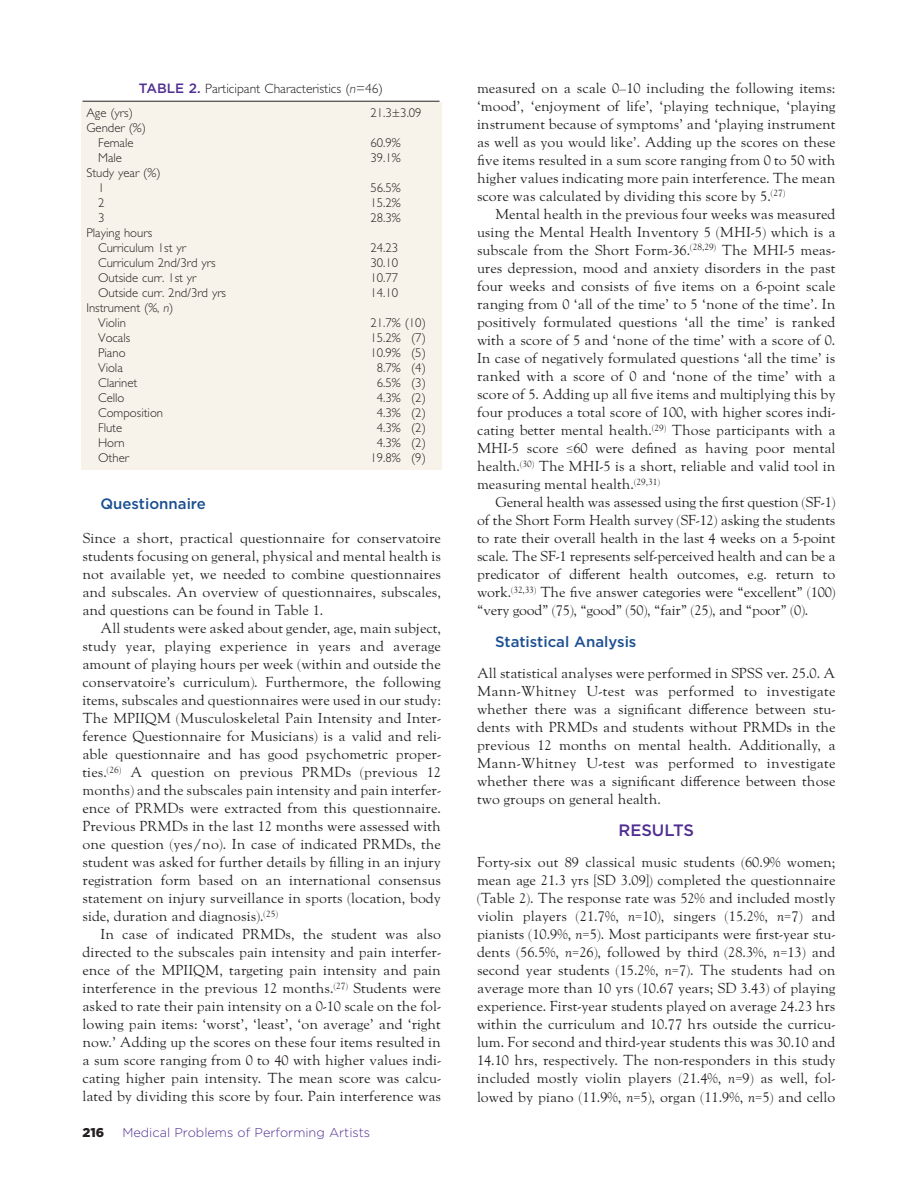
<style>
.page{position:relative;width:918px;height:1202px;background:#fff}
.page>*{position:absolute;margin:0;border:0;box-sizing:border-box;transform-origin:0 0}
.t1{font:500 16.5px "Gotham";color:#502e91}
.t2{font:500 15px "Gotham";color:#1b4f91}
.t3{font:14.25px/18px "LTC Goudy Oldstyle Pro";color:#231f20;text-align:justify}
.t4{font:300 13.5px "Gill Sans Std";color:#231f20}
.t5{font:300 12.75px "Gill Sans Std";color:#231f20}
.t6{font:300 12.75px "Gotham";color:#502e91}
.t7{font:900 12.75px "Gotham";color:#231f20}
.s1{font-family:"Gotham";font-weight:500;color:#502e91}
.s2{font-style:italic}
</style>
<div class="page">
<div style="left:81px;top:102px;width:360px;height:367px;background:#f8f3ea"></div>
<hr style="left:82px;top:101px;width:358px;height:1px;background:#231f20">
<p class="t4" style="left:139px;top:84px;width:246px"><span class="s1">TABLE 2.</span> Participant Characteristics (<span class="s2">n</span>=46)</p>
<p class="t5" style="left:86px;top:109px;width:48px">Age (yrs)</p>
<p class="t5" style="left:370px;top:109px;width:53px">21.3±3.09</p>
<p class="t5" style="left:86px;top:124px;width:61px">Gender (%)</p>
<p class="t5" style="left:98px;top:139px;width:37px">Female</p>
<p class="t5" style="left:370px;top:139px;width:32px">60.9%</p>
<p class="t5" style="left:98px;top:154px;width:25px">Male</p>
<p class="t5" style="left:370px;top:154px;width:32px">39.1%</p>
<p class="t5" style="left:86px;top:169px;width:76px">Study year (%)</p>
<p class="t5" style="left:98px;top:184px;width:8px">1</p>
<p class="t5" style="left:370px;top:184px;width:32px">56.5%</p>
<p class="t5" style="left:98px;top:199px;width:8px">2</p>
<p class="t5" style="left:370px;top:199px;width:32px">15.2%</p>
<p class="t5" style="left:98px;top:214px;width:8px">3</p>
<p class="t5" style="left:370px;top:214px;width:32px">28.3%</p>
<p class="t5" style="left:86px;top:229px;width:67px">Playing hours</p>
<p class="t5" style="left:98px;top:244px;width:89px">Curriculum 1st yr</p>
<p class="t5" style="left:370px;top:244px;width:29px">24.23</p>
<p class="t5" style="left:98px;top:259px;width:119px">Curriculum 2nd/3rd yrs</p>
<p class="t5" style="left:370px;top:259px;width:29px">30.10</p>
<p class="t5" style="left:98px;top:274px;width:100px">Outside curr. 1st yr</p>
<p class="t5" style="left:370px;top:274px;width:29px">10.77</p>
<p class="t5" style="left:98px;top:289px;width:130px">Outside curr. 2nd/3rd yrs</p>
<p class="t5" style="left:370px;top:289px;width:29px">14.10</p>
<p class="t5" style="left:86px;top:304px;width:89px">Instrument (%, <span class="s2">n</span>)</p>
<p class="t5" style="left:98px;top:319px;width:29px">Violin</p>
<p class="t5" style="left:370px;top:319px;width:57px">21.7% (10)</p>
<p class="t5" style="left:98px;top:334px;width:34px">Vocals</p>
<p class="t5" style="left:370px;top:334px;width:57px">15.2% (7)</p>
<p class="t5" style="left:98px;top:349px;width:29px">Piano</p>
<p class="t5" style="left:370px;top:349px;width:57px">10.9% (5)</p>
<p class="t5" style="left:98px;top:364px;width:26px">Viola</p>
<p class="t5" style="left:377px;top:364px;width:51px">8.7% (4)</p>
<p class="t5" style="left:98px;top:379px;width:41px">Clarinet</p>
<p class="t5" style="left:377px;top:379px;width:51px">6.5% (3)</p>
<p class="t5" style="left:98px;top:394px;width:28px">Cello</p>
<p class="t5" style="left:377px;top:394px;width:51px">4.3% (2)</p>
<p class="t5" style="left:98px;top:409px;width:67px">Composition</p>
<p class="t5" style="left:377px;top:409px;width:51px">4.3% (2)</p>
<p class="t5" style="left:98px;top:424px;width:26px">Flute</p>
<p class="t5" style="left:377px;top:424px;width:51px">4.3% (2)</p>
<p class="t5" style="left:98px;top:439px;width:28px">Horn</p>
<p class="t5" style="left:377px;top:439px;width:51px">4.3% (2)</p>
<p class="t5" style="left:98px;top:454px;width:32px">Other</p>
<p class="t5" style="left:370px;top:454px;width:57px">19.8% (9)</p>
<p class="t2" style="left:100px;top:498px;width:107px">Questionnaire</p>
<p class="t3" style="left:82px;top:531px;width:360px">Since a short, practical questionnaire for conservatoire students focusing on general, physical and mental health is not available yet, we needed to combine questionnaires and subscales. An overview of questionnaires, subscales, and questions can be found in Table 1.</p>
<p class="t3" style="left:82px;top:621px;width:360px;text-indent:18px">All students were asked about gender, age, main subject, study year, playing experience in years and average amount of playing hours per week (within and outside the conservatoire’s curriculum). Furthermore, the following items, subscales and questionnaires were used in our study:</p>
<p class="t3" style="left:82px;top:711px;width:360px">The MPIIQM (Musculoskeletal Pain Intensity and Inter&shy;ference Questionnaire for Musicians) is a valid and reli&shy;able questionnaire and has good psychometric proper&shy;ties.<sup>(26)</sup> A question on previous PRMDs (previous 12 months) and the subscales pain intensity and pain interfer&shy;ence of PRMDs were extracted from this questionnaire.<br>Previous PRMDs in the last 12 months were assessed with one question (yes/no). In case of indicated PRMDs, the student was asked for further details by filling in an injury registration form based on an international consensus statement on injury surveillance in sports (location, body side, duration and diagnosis).<sup>(25)</sup></p>
<p class="t3" style="left:82px;top:927px;width:360px;text-indent:18px">In case of indicated PRMDs, the student was also directed to the subscales pain intensity and pain interfer&shy;ence of the MPIIQM, targeting pain intensity and pain interference in the previous 12 months.<sup>(27)</sup> Students were asked to rate their pain intensity on a 0-10 scale on the fol&shy;lowing pain items: ‘worst’, ‘least’, ‘on average’ and ‘right now.’ Adding up the scores on these four items resulted in a sum score ranging from 0 to 40 with higher values indi&shy;cating higher pain intensity. The mean score was calcu&shy;lated by dividing this score by four. Pain interference was</p>
<p class="t7" style="left:82px;top:1126px;width:23px">216</p>
<p class="t6" style="left:122px;top:1127px;width:249px">Medical Problems of Performing Artists</p>
<p class="t3" style="left:477px;top:81px;width:360px">measured on a scale 0–10 including the following items: ‘mood’, ‘enjoyment of life’, ‘playing technique, ‘playing instrument because of symptoms’ and ‘playing instrument as well as you would like’. Adding up the scores on these five items resulted in a sum score ranging from 0 to 50 with higher values indicating more pain interference. The mean score was calculated by dividing this score by 5.<sup>(27)</sup></p>
<p class="t3" style="left:477px;top:207px;width:360px;text-indent:18px">Mental health in the previous four weeks was measured using the Mental Health Inventory 5 (MHI-5) which is a subscale from the Short Form-36.<sup>(28,29)</sup> The MHI-5 meas&shy;ures depression, mood and anxiety disorders in the past four weeks and consists of five items on a 6-point scale ranging from 0 ‘all of the time’ to 5 ‘none of the time’. In positively formulated questions ‘all the time’ is ranked with a score of 5 and ‘none of the time’ with a score of 0.<br>In case of negatively formulated questions ‘all the time’ is ranked with a score of 0 and ‘none of the time’ with a score of 5. Adding up all five items and multiplying this by four produces a total score of 100, with higher scores indi&shy;cating better mental health.<sup>(29)</sup> Those participants with a MHI-5 score ≤60 were defined as having poor mental health.<sup>(30)</sup> The MHI-5 is a short, reliable and valid tool in measuring mental health.<sup>(29,31)</sup></p>
<p class="t3" style="left:477px;top:495px;width:360px;text-indent:18px">General health was assessed using the first question (SF-1) of the Short Form Health survey (SF-12) asking the students to rate their overall health in the last 4 weeks on a 5-point scale. The SF-1 represents self-perceived health and can be a predicator of different health outcomes, e.g. return to work.<sup>(32,33)</sup> The five answer categories were “excellent” (100) “very good” (75), “good” (50), “fair” (25), and “poor” (0).</p>
<p class="t2" style="left:495px;top:636px;width:143px">Statistical Analysis</p>
<p class="t3" style="left:477px;top:666px;width:360px">All statistical analyses were performed in SPSS ver. 25.0. A Mann-Whitney U-test was performed to investigate whether there was a significant difference between stu&shy;dents with PRMDs and students without PRMDs in the previous 12 months on mental health. Additionally, a Mann-Whitney U-test was performed to investigate whether there was a significant difference between those two groups on general health.</p>
<p class="t1" style="left:618px;top:824px;width:77px">RESULTS</p>
<p class="t3" style="left:477px;top:855px;width:360px">Forty-six out 89 classical music students (60.9% women; mean age 21.3 yrs [SD 3.09]) completed the questionnaire (Table 2). The response rate was 52% and included mostly violin players (21.7%, <span class="s2">n</span>=10), singers (15.2%, <span class="s2">n</span>=7) and pianists (10.9%, <span class="s2">n</span>=5). Most participants were first-year stu&shy;dents (56.5%, <span class="s2">n</span>=26), followed by third (28.3%, <span class="s2">n</span>=13) and second year students (15.2%, <span class="s2">n</span>=7). The students had on average more than 10 yrs (10.67 years; SD 3.43) of playing experience. First-year students played on average 24.23 hrs within the curriculum and 10.77 hrs outside the curricu&shy;lum. For second and third-year students this was 30.10 and 14.10 hrs, respectively. The non-responders in this study included mostly violin players (21.4%, <span class="s2">n</span>=9) as well, fol&shy;lowed by piano (11.9%, <span class="s2">n</span>=5), organ (11.9%, <span class="s2">n</span>=5) and cello</p>
</div>
